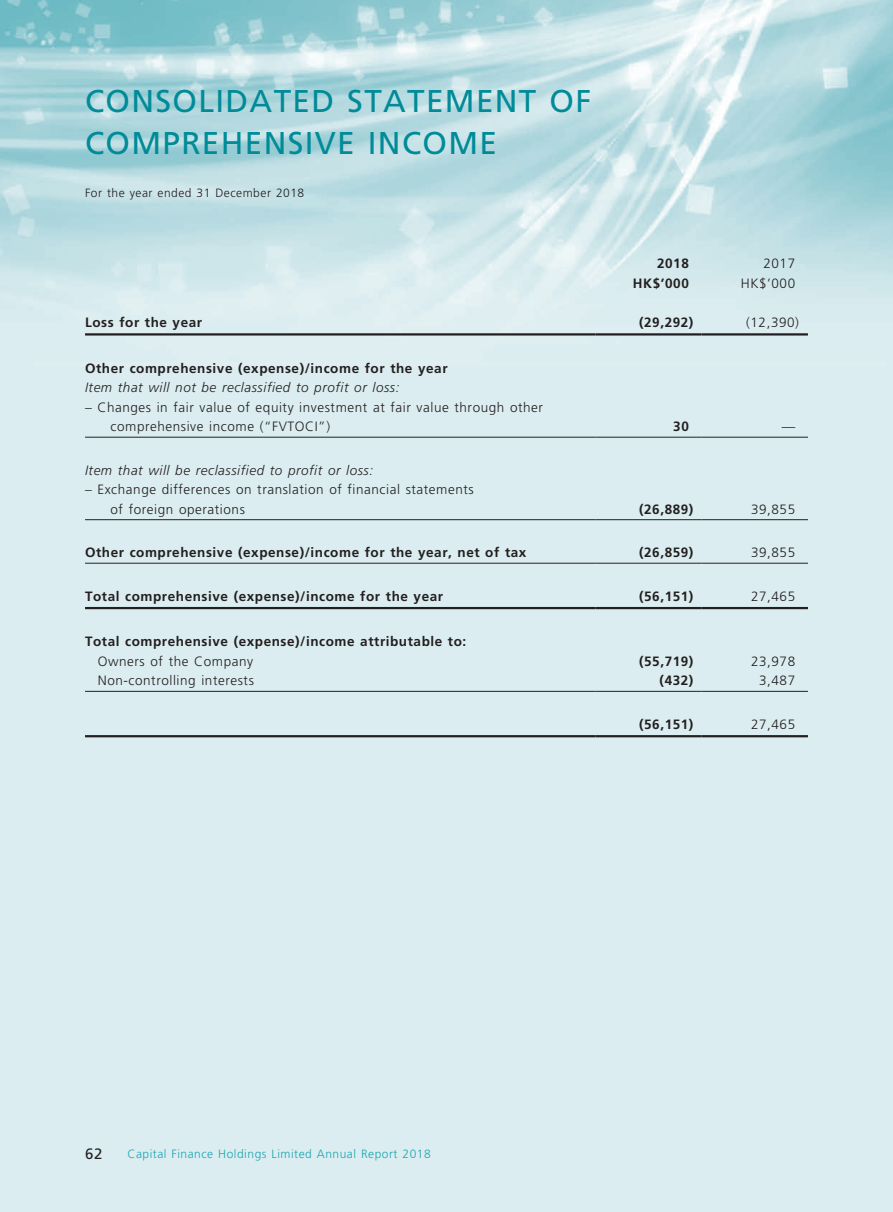
<style>
.page{position:relative;width:893px;height:1212px;background:#fff}
.page>*{position:absolute;margin:0;border:0;box-sizing:border-box;transform-origin:0 0}
.t1{font:31.5px "Frutiger";letter-spacing:.04em;color:#008b98}
.t2{font:15px "Frutiger";color:#231f20}
.t3{font:700 13.5px "Frutiger";letter-spacing:.04em;color:#231f20}
.t4{font:300 13.5px/19.5px "Frutiger";letter-spacing:.04em;color:#231f20}
.t5{font:italic 300 13.5px "Frutiger";letter-spacing:.04em;color:#231f20}
.t6{font:300 12px "Frutiger";letter-spacing:.04em;color:#1ca5b1}
.t7{font:300 12px "Frutiger";letter-spacing:.04em;color:#231f20}
</style>
<div class="page">
<img style="left:0;top:0;width:893px;height:1212px">
<hr style="left:85px;top:333px;width:510px;height:2px;background:#231f20">
<hr style="left:595px;top:333px;width:107px;height:2px;background:#231f20">
<hr style="left:702px;top:333px;width:106px;height:2px;background:#231f20">
<hr style="left:85px;top:437px;width:510px;height:1px;background:#231f20">
<hr style="left:595px;top:437px;width:107px;height:1px;background:#231f20">
<hr style="left:702px;top:437px;width:106px;height:1px;background:#231f20">
<hr style="left:85px;top:519px;width:510px;height:1px;background:#231f20">
<hr style="left:595px;top:519px;width:107px;height:1px;background:#231f20">
<hr style="left:702px;top:519px;width:106px;height:1px;background:#231f20">
<hr style="left:85px;top:563px;width:510px;height:1px;background:#231f20">
<hr style="left:595px;top:563px;width:107px;height:1px;background:#231f20">
<hr style="left:702px;top:563px;width:106px;height:1px;background:#231f20">
<hr style="left:85px;top:607px;width:510px;height:2px;background:#231f20">
<hr style="left:595px;top:607px;width:107px;height:2px;background:#231f20">
<hr style="left:702px;top:607px;width:106px;height:2px;background:#231f20">
<hr style="left:85px;top:691px;width:510px;height:1px;background:#231f20">
<hr style="left:595px;top:691px;width:107px;height:1px;background:#231f20">
<hr style="left:702px;top:691px;width:106px;height:1px;background:#231f20">
<hr style="left:85px;top:735px;width:510px;height:2px;background:#231f20">
<hr style="left:595px;top:735px;width:107px;height:2px;background:#231f20">
<hr style="left:702px;top:735px;width:106px;height:2px;background:#231f20">
<h1 class="t1" style="left:85px;top:82px;width:133px">CONSOLIDA</h1>
<h1 class="t1" style="left:274px;top:82px;width:319px">TED STATEM ENT OF</h1>
<h1 class="t1" style="left:85px;top:124px;width:138px">COMPREHENS</h1>
<h1 class="t1" style="left:305px;top:124px;width:188px">IVE INCOME</h1>
<p class="t7" style="left:85px;top:186px;width:221px">For the year ended 31 December 2018</p>
<p class="t3" style="left:657px;top:256px;width:33px">2018</p>
<p class="t4" style="left:763px;top:254px;width:33px">2017</p>
<p class="t3" style="left:633px;top:275px;width:57px">HK$’000</p>
<p class="t4" style="left:741px;top:274px;width:56px">HK$’000</p>
<p class="t3" style="left:85px;top:314px;width:119px">Loss for the year</p>
<p class="t3" style="left:639px;top:314px;width:56px">(29,292)</p>
<p class="t4" style="left:746px;top:313px;width:54px">(12,390)</p>
<p class="t3" style="left:85px;top:360px;width:364px">Other comprehensive (expense)/income for the year</p>
<p class="t5" style="left:85px;top:380px;width:316px">Item that will not be reclassified to profit or loss:</p>
<p class="t4" style="left:111px;top:397px;width:434px;text-indent:-26px">– Changes in fair value of equity investment at fair value through other comprehensive income (“FVTOCI”)</p>
<p class="t3" style="left:673px;top:418px;width:17px">30</p>
<p class="t4" style="left:782px;top:417px;width:15px">—</p>
<p class="t5" style="left:85px;top:462px;width:290px">Item that will be reclassified to profit or loss:</p>
<p class="t4" style="left:111px;top:480px;width:365px;text-indent:-26px">– Exchange differences on translation of financial statements of foreign operations</p>
<p class="t3" style="left:639px;top:501px;width:56px">(26,889)</p>
<p class="t4" style="left:751px;top:499px;width:46px">39,855</p>
<p class="t3" style="left:85px;top:544px;width:443px">Other comprehensive (expense)/income for the year, net of tax</p>
<p class="t3" style="left:639px;top:544px;width:56px">(26,859)</p>
<p class="t4" style="left:751px;top:543px;width:46px">39,855</p>
<p class="t3" style="left:85px;top:588px;width:360px">Total comprehensive (expense)/income for the year</p>
<p class="t3" style="left:639px;top:588px;width:56px">(56,151)</p>
<p class="t4" style="left:751px;top:586px;width:46px">27,465</p>
<p class="t3" style="left:85px;top:633px;width:383px">Total comprehensive (expense)/income attributable to:</p>
<p class="t4" style="left:98px;top:651px;width:157px">Owners of the Company</p>
<p class="t3" style="left:639px;top:653px;width:56px">(55,719)</p>
<p class="t4" style="left:751px;top:651px;width:46px">23,978</p>
<p class="t4" style="left:98px;top:671px;width:158px">Non-controlling interests</p>
<p class="t3" style="left:660px;top:672px;width:35px">(432)</p>
<p class="t4" style="left:759px;top:671px;width:38px">3,487</p>
<p class="t3" style="left:639px;top:716px;width:56px">(56,151)</p>
<p class="t4" style="left:751px;top:714px;width:46px">27,465</p>
<p class="t2" style="left:85px;top:1145px;width:19px">62</p>
<p class="t6" style="left:128px;top:1147px;width:305px">Capital Finance Holdings Limited Annual Report 2018</p>
</div>
